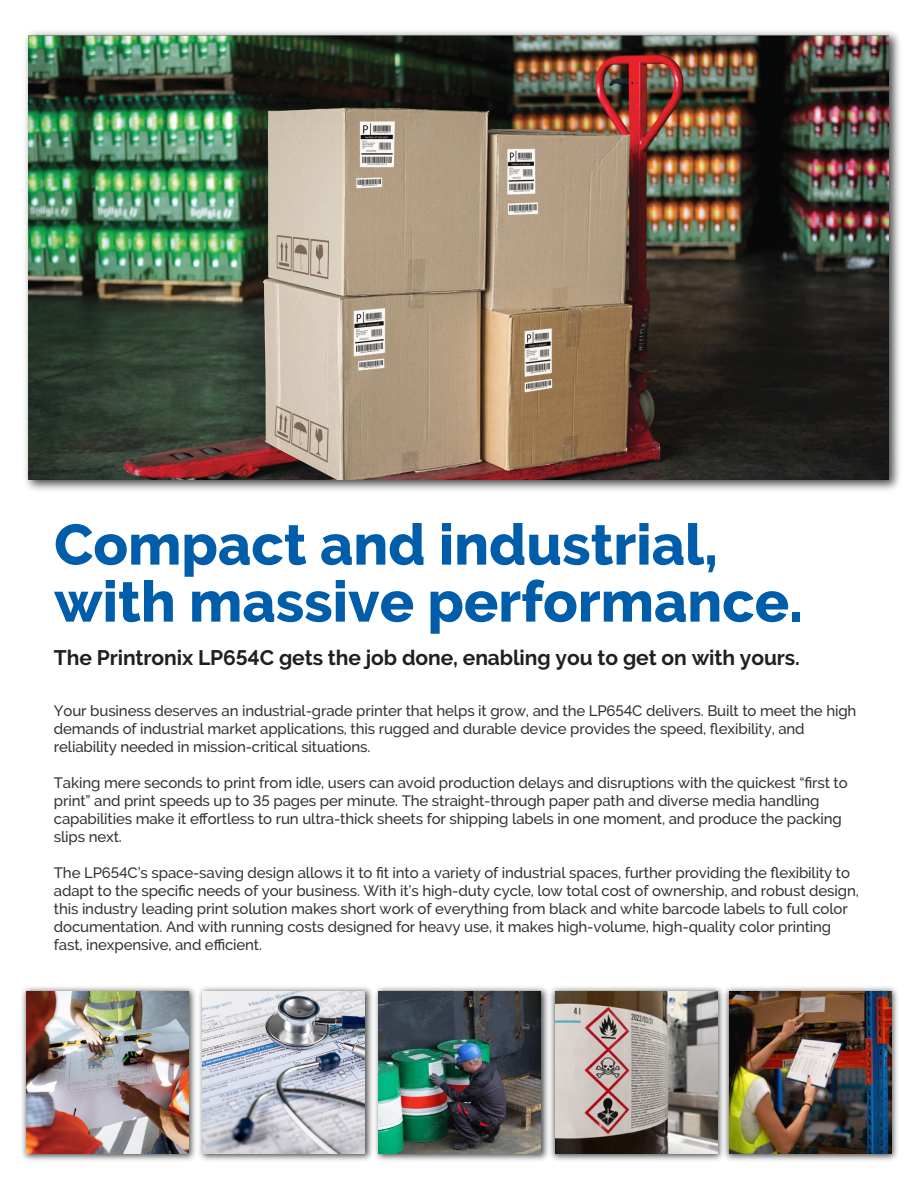
<style>
.page{position:relative;width:918px;height:1188px;background:#fff}
.page>*{position:absolute;margin:0;border:0;box-sizing:border-box;transform-origin:0 0}
.t1{font:800 57px/57px "Raleway";color:#005daa}
.t2{font:700 21px "Raleway";letter-spacing:-.005em;color:#231f20}
.t3{font:500 15px/18px "Raleway";letter-spacing:-.01em;color:#333}
</style>
<div class="page">
<img style="left:25px;top:31px;width:875px;height:459px">
<img style="left:29px;top:35px;width:859px;height:445px">
<img style="left:22px;top:987px;width:172px;height:174px">
<img style="left:27px;top:992px;width:162px;height:162px">
<img style="left:728px;top:987px;width:170px;height:174px">
<img style="left:729px;top:992px;width:162px;height:162px">
<img style="left:377px;top:987px;width:168px;height:174px">
<img style="left:379px;top:992px;width:162px;height:162px">
<img style="left:194px;top:987px;width:183px;height:174px">
<img style="left:203px;top:992px;width:162px;height:162px">
<img style="left:545px;top:987px;width:183px;height:174px">
<img style="left:555px;top:992px;width:162px;height:162px">
<h1 class="t1" style="left:54px;top:516px;width:750px">Compact and industrial, with massive performance.</h1>
<h2 class="t2" style="left:54px;top:646px;width:748px">The Printronix LP654C gets the job done, enabling you to get on with yours.</h2>
<p class="t3" style="left:54px;top:702px;width:804px">Your business deserves an industrial-grade printer that helps it grow, and the LP654C delivers. Built to meet the high demands of industrial market applications, this rugged and durable device provides the speed, flexibility, and reliability needed in mission-critical situations.</p>
<p class="t3" style="left:54px;top:774px;width:795px">Taking mere seconds to print from idle, users can avoid production delays and disruptions with the quickest “first to print” and print speeds up to 35 pages per minute. The straight-through paper path and diverse media handling capabilities make it effortless to run ultra-thick sheets for shipping labels in one moment, and produce the packing slips next.</p>
<p class="t3" style="left:54px;top:864px;width:807px">The LP654C’s space-saving design allows it to fit into a variety of industrial spaces, further providing the flexibility to adapt to the specific needs of your business. With it’s high-duty cycle, low total cost of ownership, and robust design, this industry leading print solution makes short work of everything from black and white barcode labels to full color documentation. And with running costs designed for heavy use, it makes high-volume, high-quality color printing fast, inexpensive, and efficient.</p>
</div>
